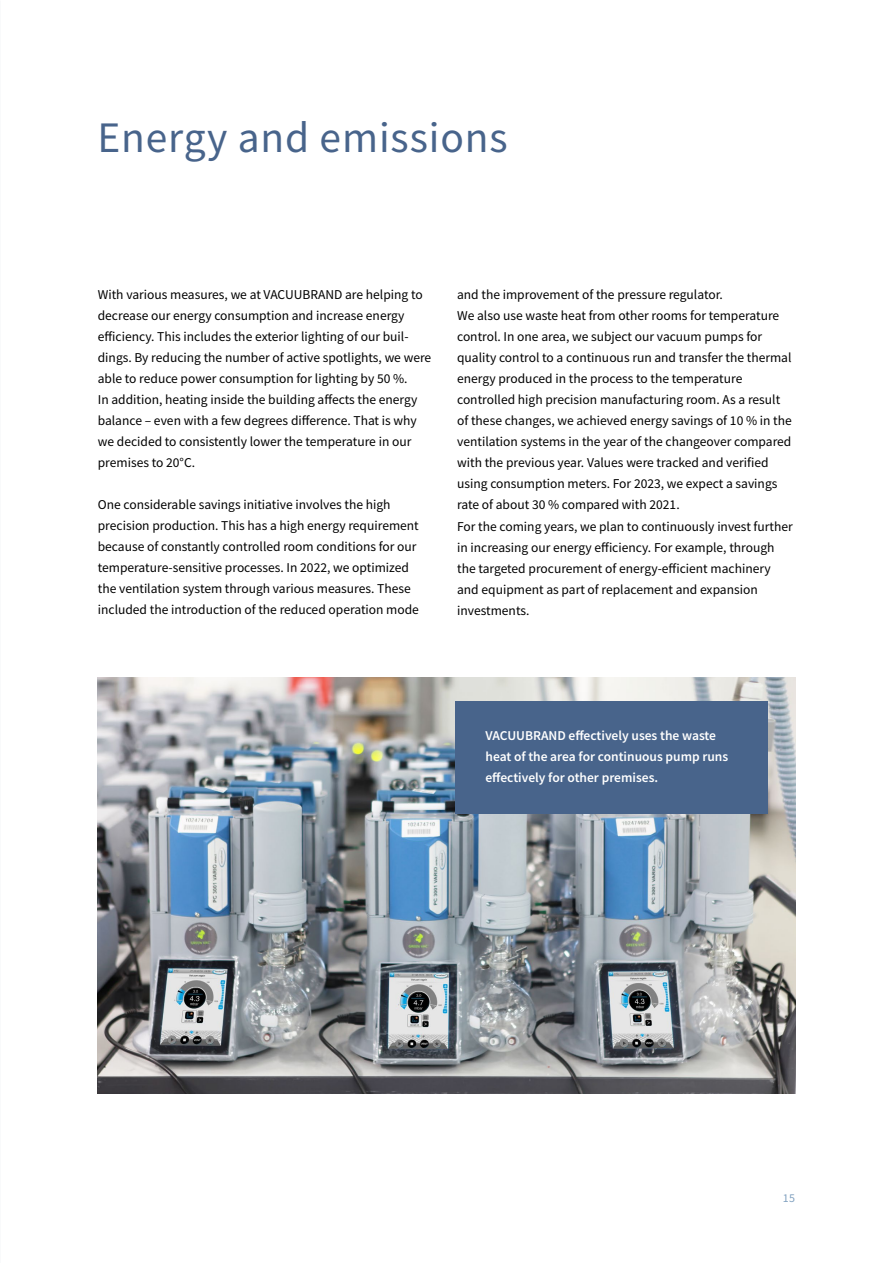
<style>
.page{position:relative;width:893px;height:1263px;background:#fff}
.page>*{position:absolute;margin:0;border:0;box-sizing:border-box;transform-origin:0 0}
.t1{font:43.5px "Source Sans Pro";letter-spacing:.02em;color:#48648b}
.t2{font:13.5px/21px "Source Sans Pro";color:#000}
.t3{font:600 13.5px/21px "Source Sans Pro";color:#fff}
.t4{font:12px "Source Sans Pro";color:#82a2c0}
</style>
<div class="page">
<img style="left:98px;top:677px;width:697px;height:417px">
<div style="left:455px;top:701px;width:312px;height:112px;background:#48648b"></div>
<h1 class="t1" style="left:97px;top:110px;width:412px">Energy and emissions</h1>
<p class="t2" style="left:98px;top:284px;width:335px">With various measures, we at VACUUBRAND are helping to decrease our energy consumption and increase energy efficiency. This includes the exterior lighting of our buil&shy;dings. By reducing the number of active spotlights, we were able to reduce power consumption for lighting by 50 %.<br>In addition, heating inside the building affects the energy balance – even with a few degrees difference. That is why we decided to consistently lower the temperature in our premises to 20°C.</p>
<p class="t2" style="left:98px;top:494px;width:323px">One considerable savings initiative involves the high precision production. This has a high energy requirement because of constantly controlled room conditions for our temperature-sensitive processes. In 2022, we optimized the ventilation system through various measures. These included the introduction of the reduced operation mode</p>
<p class="t2" style="left:457px;top:284px;width:337px">and the improvement of the pressure regulator.<br>We also use waste heat from other rooms for temperature control. In one area, we subject our vacuum pumps for quality control to a continuous run and transfer the thermal energy produced in the process to the temperature controlled high precision manufacturing room. As a result of these changes, we achieved energy savings of 10 % in the ventilation systems in the year of the changeover compared with the previous year. Values were tracked and verified using consumption meters. For 2023, we expect a savings rate of about 30 % compared with 2021.<br>For the coming years, we plan to continuously invest further in increasing our energy efficiency. For example, through the targeted procurement of energy-efficient machinery and equipment as part of replacement and expansion investments.</p>
<p class="t3" style="left:485px;top:725px;width:244px">VACUUBRAND effectively uses the waste heat of the area for continuous pump runs effectively for other premises.</p>
<p class="t4" style="left:783px;top:1191px;width:14px">15</p>
</div>
